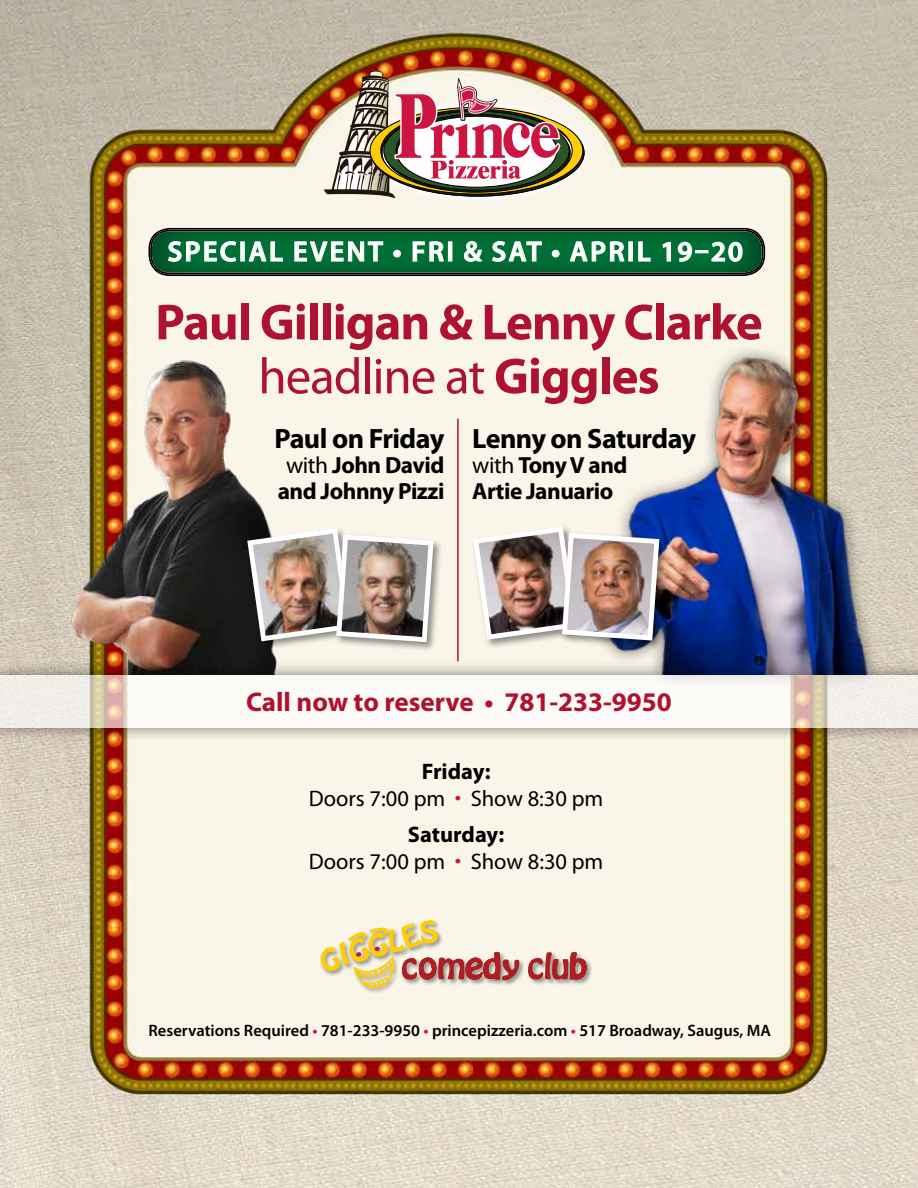
<style>
.page{position:relative;width:918px;height:1188px;background:#fff}
.page>*{position:absolute;margin:0;border:0;box-sizing:border-box;transform-origin:0 0}
.t1{font:700 51px/54px "Myriad Pro";letter-spacing:-.02em;color:#ae1231;text-align:center}
.t2{font:600 28.5px "Myriad Pro";letter-spacing:.08em;color:#fff}
.t3{font:700 28.05px "Myriad Pro";letter-spacing:-.02em;color:#000}
.t4{font:700 27px "Myriad Pro";color:#ae1231}
.t5{font:700 23.4px/25.8px "Myriad Pro";letter-spacing:-.02em;color:#000;text-align:center}
.t6{font:22.5px/27px "Myriad Pro";color:#000;text-align:center}
.t7{font:600 16.5px "Myriad Pro";color:#000}
.s1{font-weight:400}
.s2{font-weight:700}
.s3{color:#cd1543}
</style>
<div class="page">
<img style="left:0;top:0;width:918px;height:1188px">
<img style="left:324px;top:69px;width:261px;height:129px">
<div style="left:319px;top:919px;width:274px;height:75px;background:#000;opacity:.41"></div>
<svg style="left:321px;top:920px;width:199px;height:68px;background:#e4caa7"></svg>
<svg style="left:528px;top:951px;width:59px;height:29px;background:#c27c79"></svg>
<div style="left:148px;top:226px;width:618px;height:51px;background:#000;opacity:.75"></div>
<svg style="left:148px;top:228px;width:617px;height:48px;background:#1d6b42"></svg>
<img style="left:568px;top:336px;width:350px;height:324px">
<img style="left:25px;top:354px;width:318px;height:306px">
<div style="left:0;top:660px;width:918px;height:83px;background:#000;opacity:.76"></div>
<svg style="left:0;top:675px;width:918px;height:52px"></svg>
<div style="left:245px;top:526px;width:116px;height:125px;background:#000;opacity:.43"></div>
<div style="left:334px;top:533px;width:109px;height:119px;background:#000;opacity:.43"></div>
<img style="left:245px;top:525px;width:191px;height:120px">
<div style="left:471px;top:525px;width:115px;height:124px;background:#000;opacity:.43"></div>
<div style="left:560px;top:531px;width:109px;height:119px;background:#000;opacity:.43"></div>
<img style="left:470px;top:524px;width:192px;height:119px">
<hr style="left:457px;top:418px;width:2px;height:244px;background:#ae1231">
<h2 class="t2" style="left:168px;top:233px;width:577px">SPECIAL EVENT • FRI &amp; SAT • APRIL 19–20</h2>
<h1 class="t1" style="left:155px;top:293px;width:609px">Paul Gilligan &amp; Lenny Clarke <span class="s1">headline at</span> Giggles</h1>
<h3 class="t3" style="left:274px;top:420px;width:171px">Paul on Friday</h3>
<h3 class="t5" style="left:278px;top:452px;width:168px"><span class="s1">with</span> John David and Johnny Pizzi</h3>
<h3 class="t3" style="left:472px;top:420px;width:226px">Lenny on Saturday</h3>
<h3 class="t5" style="left:472px;top:452px;width:157px;text-align:left"><span class="s1">with</span> Tony V and<br>Artie Januario</h3>
<h3 class="t4" style="left:246px;top:684px;width:427px">Call now to reserve • 781-233-9950</h3>
<h3 class="t6" style="left:309px;top:758px;width:296px"><span class="s2">Friday:<br></span>Doors 7:00 pm <span class="s3">•</span> Show 8:30 pm</h3>
<h3 class="t6" style="left:309px;top:821px;width:296px"><span class="s2">Saturday:<br></span>Doors 7:00 pm <span class="s3">•</span> Show 8:30 pm</h3>
<p class="t7" style="left:148px;top:1020px;width:624px">Reservations Required <span class="s3">•</span> 781-233-9950 <span class="s3">•</span> princepizzeria.com <span class="s3">•</span> 517 Broadway, Saugus, MA</p>
</div>
